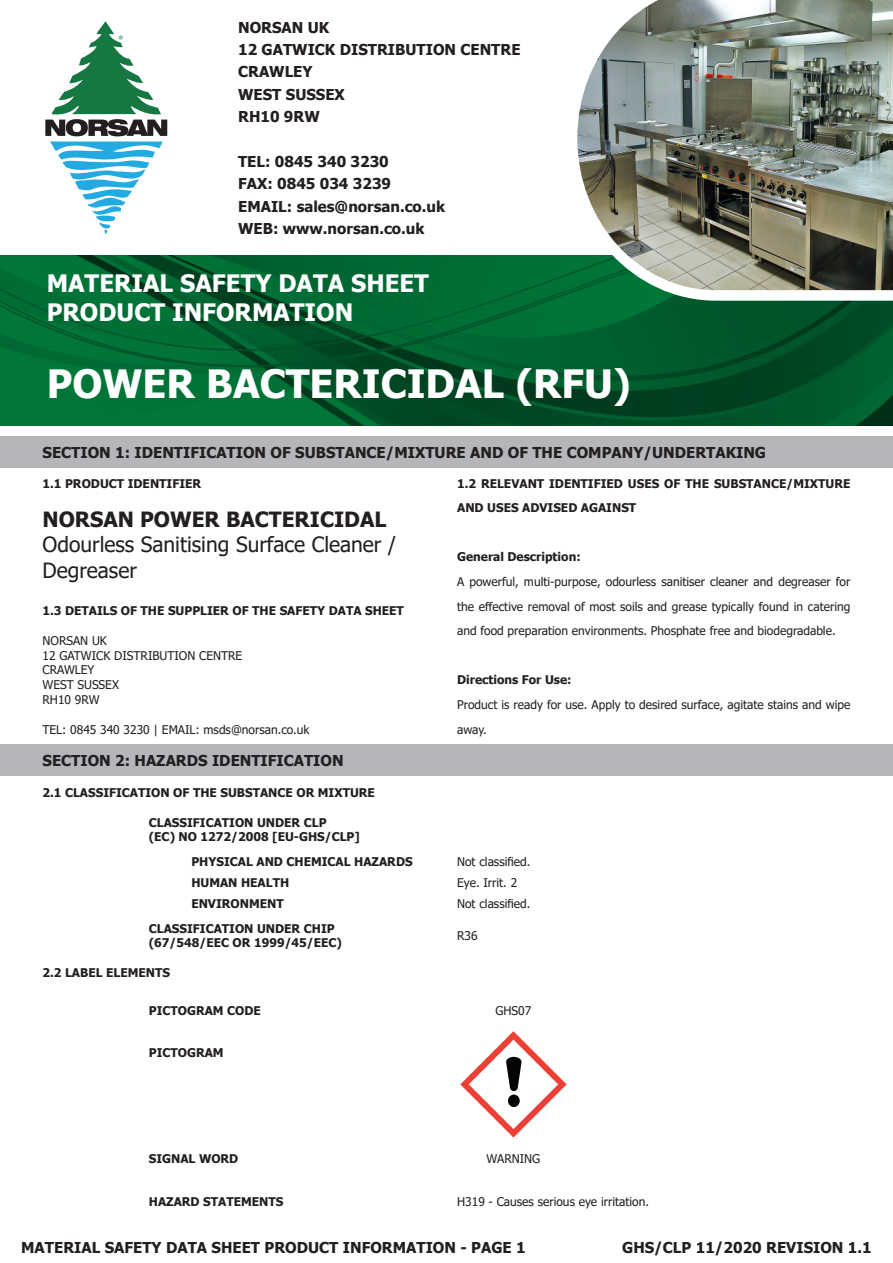
<style>
.page{position:relative;width:893px;height:1263px;background:#fff}
.page>*{position:absolute;margin:0;border:0;box-sizing:border-box;transform-origin:0 0}
.t1{font:700 39px "Tahoma";color:#fff}
.t2{font:700 24px "Tahoma";color:#fff}
.t3{font:21px/25.2px "Tahoma";color:#231f20}
.t4{font:700 21px "Tahoma";color:#231f20}
.t5{font:700 15px "Tahoma";color:#231f20}
.t6{font:12px/24.6px "Tahoma";color:#231f20;text-align:justify}
.t7{font:700 12px "Tahoma";color:#231f20}
</style>
<div class="page">
<img style="left:0;top:255px;width:893px;height:170px">
<svg style="left:45px;top:21px;width:122px;height:213px"></svg>
<img style="left:562px;top:0;width:331px;height:306px">
<div style="left:0;top:436px;width:893px;height:32px;background:#b5b6ba"></div>
<div style="left:0;top:744px;width:893px;height:32px;background:#b5b6ba"></div>
<svg style="left:460px;top:1031px;width:107px;height:106px"></svg>
<p class="t5" style="left:238px;top:17px;width:93px">NORSAN UK</p>
<p class="t5" style="left:238px;top:39px;width:284px">12 GATWICK DISTRIBUTION CENTRE</p>
<p class="t5" style="left:238px;top:61px;width:76px">CRAWLEY</p>
<p class="t5" style="left:238px;top:84px;width:108px">WEST SUSSEX</p>
<p class="t5" style="left:238px;top:106px;width:83px">RH10 9RW</p>
<p class="t5" style="left:238px;top:151px;width:152px">TEL: 0845 340 3230</p>
<p class="t5" style="left:238px;top:173px;width:154px">FAX: 0845 034 3239</p>
<p class="t5" style="left:238px;top:196px;width:209px">EMAIL: SALES@NORSAN.CO.UK</p>
<p class="t5" style="left:238px;top:218px;width:188px">WEB: WWW.NORSAN.CO.UK</p>
<p class="t2" style="left:47px;top:267px;width:384px">MATERIAL SAFETY DATA SHEET</p>
<p class="t2" style="left:47px;top:296px;width:308px">PRODUCT INFORMATION</p>
<p class="t1" style="left:47px;top:356px;width:585px">POWER BACTERICIDAL (RFU)</p>
<p class="t5" style="left:43px;top:442px;width:725px">SECTION 1: IDENTIFICATION OF SUBSTANCE/MIXTURE AND OF THE COMPANY/UNDERTAKING</p>
<p class="t7" style="left:43px;top:475px;width:160px">1.1 PRODUCT IDENTIFIER</p>
<p class="t4" style="left:43px;top:505px;width:345px">NORSAN POWER BACTERICIDAL</p>
<p class="t3" style="left:43px;top:533px;width:355px">Odourless Sanitising Surface Cleaner /<br>Degreaser</p>
<p class="t7" style="left:43px;top:602px;width:40px">1.3 DETAILS</p>
<p class="t7" style="left:121px;top:602px;width:29px">OF THE</p>
<p class="t7" style="left:168px;top:602px;width:9px">SUPPLIER</p>
<p class="t7" style="left:233px;top:602px;width:29px">OF THE</p>
<p class="t7" style="left:280px;top:602px;width:9px">SAFETY</p>
<p class="t7" style="left:329px;top:602px;width:10px">DATA</p>
<p class="t7" style="left:365px;top:602px;width:9px">SHEET</p>
<p class="t6" style="left:43px;top:629px;width:66px">NORSAN UK</p>
<p class="t6" style="left:43px;top:643px;width:201px">12 GATWICK DISTRIBUTION CENTRE</p>
<p class="t6" style="left:43px;top:658px;width:54px">CRAWLEY</p>
<p class="t6" style="left:43px;top:673px;width:78px">WEST SUSSEX</p>
<p class="t6" style="left:43px;top:688px;width:59px">RH10 9RW</p>
<p class="t6" style="left:43px;top:717px;width:269px">TEL: 0845 340 3230 | EMAIL: msds@norsan.co.uk</p>
<p class="t5" style="left:43px;top:750px;width:303px">SECTION 2: HAZARDS IDENTIFICATION</p>
<p class="t7" style="left:43px;top:784px;width:39px">2.1 CLASSIFICATION</p>
<p class="t7" style="left:173px;top:784px;width:29px">OF THE</p>
<p class="t7" style="left:220px;top:784px;width:9px">SUBSTANCE</p>
<p class="t7" style="left:296px;top:784px;width:31px">OR MIXTURE</p>
<p class="t7" style="left:149px;top:814px;width:17px">CLASSIFICATION</p>
<p class="t7" style="left:257px;top:814px;width:10px">UNDER</p>
<p class="t7" style="left:304px;top:814px;width:24px">CLP</p>
<p class="t7" style="left:149px;top:828px;width:213px">(EC) NO 1272/2008 [EU-GHS/CLP]</p>
<p class="t7" style="left:457px;top:475px;width:72px">1.2 RELEVANT</p>
<p class="t7" style="left:549px;top:475px;width:9px">IDENTIFIED</p>
<p class="t7" style="left:628px;top:475px;width:9px">USES</p>
<p class="t7" style="left:664px;top:475px;width:30px">OF THE</p>
<p class="t7" style="left:714px;top:475px;width:9px">SUBSTANCE</p>
<p class="t7" style="left:786px;top:475px;width:16px">/MIXTURE</p>
<p class="t7" style="left:457px;top:499px;width:10px">AND</p>
<p class="t7" style="left:487px;top:499px;width:9px">USES</p>
<p class="t7" style="left:522px;top:499px;width:34px">ADVISED</p>
<p class="t7" style="left:581px;top:499px;width:9px">AGAINST</p>
<p class="t7" style="left:457px;top:549px;width:125px">GENERAL DESCRIPTION:</p>
<p class="t6" style="left:457px;top:570px;width:395px">A powerful, multi-purpose, odourless sanitiser cleaner and degreaser for the effective removal of most soils and grease typically found in catering and food preparation environments. Phosphate free and biodegradable.</p>
<p class="t7" style="left:457px;top:671px;width:116px">DIRECTIONS FOR USE:</p>
<p class="t6" style="left:457px;top:693px;width:395px">Product is ready for use. Apply to desired surface, agitate stains and wipe away.</p>
<p class="t7" style="left:191px;top:853px;width:17px">PHYSICAL</p>
<p class="t7" style="left:256px;top:853px;width:10px">AND</p>
<p class="t7" style="left:286px;top:853px;width:9px">CHEMICAL</p>
<p class="t7" style="left:354px;top:853px;width:10px">HAZARDS</p>
<p class="t6" style="left:457px;top:850px;width:75px">Not classified.</p>
<p class="t7" style="left:191px;top:874px;width:10px">HUMAN</p>
<p class="t7" style="left:241px;top:874px;width:9px">HEALTH</p>
<p class="t7" style="left:191px;top:895px;width:35px">ENVIRONMENT</p>
<p class="t6" style="left:457px;top:871px;width:62px">Eye. Irrit. 2</p>
<p class="t6" style="left:457px;top:892px;width:75px">Not classified.</p>
<p class="t6" style="left:457px;top:924px;width:22px">R36</p>
<p class="t7" style="left:149px;top:920px;width:17px">CLASSIFICATION</p>
<p class="t7" style="left:257px;top:920px;width:10px">UNDER</p>
<p class="t7" style="left:304px;top:920px;width:17px">CHIP</p>
<p class="t7" style="left:149px;top:934px;width:195px">(67/548/EEC OR 1999/45/EEC)</p>
<p class="t7" style="left:43px;top:964px;width:129px">2.2 LABEL ELEMENTS</p>
<p class="t7" style="left:149px;top:1002px;width:18px">PICTOGRAM</p>
<p class="t7" style="left:227px;top:1002px;width:18px">CODE</p>
<p class="t6" style="left:495px;top:998px;width:37px">GHS07</p>
<p class="t7" style="left:149px;top:1044px;width:18px">PICTOGRAM</p>
<p class="t7" style="left:149px;top:1150px;width:91px">SIGNAL WORD</p>
<p class="t6" style="left:487px;top:1147px;width:55px">WARNING</p>
<p class="t7" style="left:149px;top:1193px;width:136px">HAZARD STATEMENTS</p>
<p class="t6" style="left:457px;top:1190px;width:193px">H319 - Causes serious eye irritation.</p>
<p class="t5" style="left:21px;top:1237px;width:506px">MATERIAL SAFETY DATA SHEET PRODUCT INFORMATION - PAGE 1</p>
<p class="t5" style="left:622px;top:1237px;width:251px">GHS/CLP 11/2020 REVISION 1.1</p>
</div>
